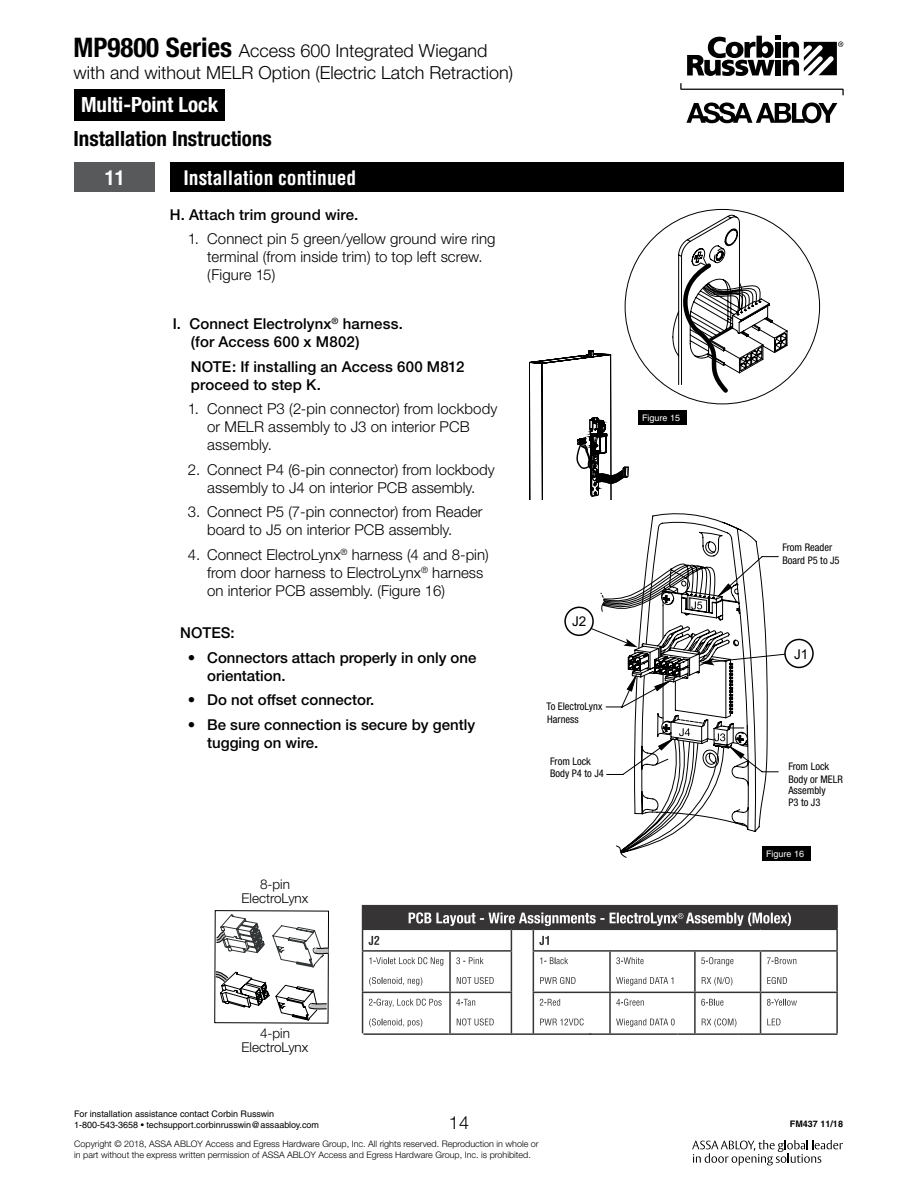
<style>
.page{position:relative;width:918px;height:1188px;background:#fff}
.page>*{position:absolute;margin:0;border:0;box-sizing:border-box;transform-origin:0 0}
.t1{font:700 condensed 21px "Helvetica Neue";color:#000}
.t2{font:700 condensed 21px "Helvetica Neue";color:#fff}
.t3{font:700 condensed 19.5px "Helvetica";color:#fff}
.t4{font:300 18px/21.6px "Helvetica Neue";color:#000}
.t5{font:300 15px/18px "Helvetica Neue";color:#000}
.t6{font:500 15px/18px "Helvetica Neue";color:#000}
.t7{font:300 13.5px/13.5px "Helvetica Neue";color:#000;text-align:center}
.t8{font:13.5px "Arial";color:#000}
.t9{font:condensed 10.5px/12.6px "Helvetica Neue";color:#000}
.t10{font:300 9px/10.8px "Helvetica Neue";color:#000}
.t11{font:9px/10.8px "Helvetica";color:#000}
.t12{font:9px "Helvetica";color:#fff}
.t13{font:700 9px "Helvetica";color:#000}
.s1{font-weight:700;font-stretch:condensed;font-size:27px}
</style>
<div class="page">
<svg style="left:680px;top:83px;width:164px;height:12px"></svg>
<svg style="left:686px;top:102px;width:151px;height:21px"></svg>
<svg style="left:687px;top:36px;width:156px;height:40px"></svg>
<div style="left:74px;top:89px;width:151px;height:32px;background:#000"></div>
<svg style="left:692px;top:1140px;width:151px;height:25px"></svg>
<svg style="left:529px;top:350px;width:100px;height:150px"></svg>
<div style="left:638px;top:410px;width:48px;height:15px;background:#000"></div>
<div style="left:762px;top:846px;width:48px;height:15px;background:#000"></div>
<div style="left:74px;top:162px;width:81px;height:30px;background:#58595b"></div>
<div style="left:170px;top:162px;width:674px;height:30px;background:#000"></div>
<svg style="left:672px;top:214px;width:116px;height:183px"></svg>
<svg style="left:574px;top:513px;width:221px;height:345px"></svg>
<div style="left:785px;top:639px;width:28px;height:28px;background:#fff;border-radius:50%"></div>
<div style="left:784px;top:639px;width:30px;height:29px;border:2px solid #000;border-radius:50%"></div>
<div style="left:565px;top:607px;width:28px;height:28px;background:#fff;border-radius:50%"></div>
<div style="left:564px;top:607px;width:30px;height:29px;border:2px solid #000;border-radius:50%"></div>
<svg style="left:214px;top:910px;width:115px;height:114px"></svg>
<hr style="left:589px;top:1033px;width:88px;height:2px;background:#373435">
<hr style="left:677px;top:1033px;width:62px;height:2px;background:#373435">
<hr style="left:739px;top:1033px;width:22px;height:2px;background:#373435">
<hr style="left:761px;top:1033px;width:76px;height:2px;background:#373435">
<hr style="left:363px;top:1033px;width:85px;height:2px;background:#373435">
<hr style="left:448px;top:1033px;width:66px;height:2px;background:#373435">
<hr style="left:514px;top:1033px;width:77px;height:2px;background:#373435">
<div style="left:363px;top:906px;width:474px;height:23px;background:#373435"></div>
<hr style="left:362px;top:905px;width:88px;height:1px;background:#373435">
<hr style="left:450px;top:905px;width:61px;height:1px;background:#373435">
<svg style="left:511px;top:905px;width:22px;height:1px"></svg>
<hr style="left:533px;top:905px;width:77px;height:1px;background:#373435">
<hr style="left:610px;top:905px;width:85px;height:1px;background:#373435">
<hr style="left:695px;top:905px;width:66px;height:1px;background:#373435">
<hr style="left:761px;top:905px;width:77px;height:1px;background:#373435">
<hr style="left:836px;top:906px;width:2px;height:23px;background:#373435">
<hr style="left:362px;top:929px;width:88px;height:1px;background:#373435">
<svg style="left:362px;top:906px;width:1px;height:44px"></svg>
<hr style="left:761px;top:929px;width:77px;height:1px;background:#373435">
<hr style="left:836px;top:930px;width:2px;height:20px;background:#373435">
<hr style="left:362px;top:950px;width:88px;height:2px;background:#373435">
<hr style="left:362px;top:952px;width:1px;height:40px;background:#373435">
<hr style="left:450px;top:950px;width:62px;height:2px;background:#373435">
<hr style="left:449px;top:952px;width:2px;height:40px;background:#373435">
<hr style="left:511px;top:952px;width:1px;height:40px;background:#373435">
<hr style="left:533px;top:950px;width:77px;height:2px;background:#373435">
<hr style="left:533px;top:952px;width:1px;height:40px;background:#373435">
<hr style="left:610px;top:950px;width:85px;height:2px;background:#373435">
<hr style="left:609px;top:952px;width:2px;height:40px;background:#373435">
<hr style="left:695px;top:950px;width:66px;height:2px;background:#373435">
<hr style="left:694px;top:952px;width:2px;height:40px;background:#373435">
<hr style="left:761px;top:950px;width:77px;height:2px;background:#373435">
<hr style="left:760px;top:952px;width:1px;height:40px;background:#373435">
<hr style="left:836px;top:952px;width:2px;height:40px;background:#373435">
<hr style="left:362px;top:992px;width:88px;height:1px;background:#373435">
<hr style="left:362px;top:993px;width:1px;height:40px;background:#373435">
<hr style="left:450px;top:992px;width:62px;height:1px;background:#373435">
<hr style="left:449px;top:993px;width:2px;height:40px;background:#373435">
<hr style="left:511px;top:993px;width:1px;height:40px;background:#373435">
<hr style="left:533px;top:992px;width:77px;height:1px;background:#373435">
<hr style="left:533px;top:993px;width:1px;height:40px;background:#373435">
<hr style="left:610px;top:992px;width:85px;height:1px;background:#373435">
<hr style="left:609px;top:993px;width:2px;height:40px;background:#373435">
<hr style="left:695px;top:992px;width:66px;height:1px;background:#373435">
<hr style="left:694px;top:993px;width:2px;height:40px;background:#373435">
<hr style="left:761px;top:992px;width:77px;height:1px;background:#373435">
<hr style="left:760px;top:993px;width:1px;height:40px;background:#373435">
<hr style="left:836px;top:993px;width:2px;height:40px;background:#373435">
<svg style="left:369px;top:936px;width:10px;height:9px"></svg>
<svg style="left:409px;top:912px;width:382px;height:38px"></svg>
<svg style="left:369px;top:957px;width:74px;height:9px"></svg>
<svg style="left:369px;top:977px;width:53px;height:9px"></svg>
<svg style="left:456px;top:957px;width:27px;height:7px"></svg>
<svg style="left:457px;top:977px;width:37px;height:7px"></svg>
<svg style="left:540px;top:957px;width:28px;height:7px"></svg>
<svg style="left:540px;top:977px;width:36px;height:7px"></svg>
<svg style="left:616px;top:957px;width:28px;height:7px"></svg>
<svg style="left:616px;top:977px;width:57px;height:9px"></svg>
<svg style="left:701px;top:957px;width:32px;height:9px"></svg>
<svg style="left:702px;top:977px;width:30px;height:9px"></svg>
<svg style="left:767px;top:957px;width:29px;height:7px"></svg>
<svg style="left:767px;top:977px;width:20px;height:7px"></svg>
<svg style="left:369px;top:999px;width:73px;height:8px"></svg>
<svg style="left:369px;top:1018px;width:53px;height:9px"></svg>
<svg style="left:456px;top:999px;width:19px;height:7px"></svg>
<svg style="left:457px;top:1018px;width:37px;height:8px"></svg>
<svg style="left:540px;top:999px;width:20px;height:7px"></svg>
<svg style="left:540px;top:1018px;width:44px;height:8px"></svg>
<svg style="left:616px;top:999px;width:28px;height:7px"></svg>
<svg style="left:616px;top:1019px;width:59px;height:8px"></svg>
<svg style="left:701px;top:999px;width:22px;height:7px"></svg>
<svg style="left:702px;top:1018px;width:34px;height:9px"></svg>
<svg style="left:767px;top:999px;width:30px;height:7px"></svg>
<svg style="left:767px;top:1019px;width:14px;height:6px"></svg>
<p class="t4" style="left:73px;top:40px;width:441px"><span class="s1">MP9800 Series</span> Access 600 Integrated Wiegand with and without MELR Option (Electric Latch Retraction)</p>
<h1 class="t2" style="left:81px;top:92px;width:139px">Multi-Point Lock</h1>
<h1 class="t1" style="left:73px;top:126px;width:200px">Installation Instructions</h1>
<h2 class="t3" style="left:105px;top:165px;width:21px">11</h2>
<h2 class="t3" style="left:183px;top:165px;width:174px">Installation continued</h2>
<p class="t6" style="left:170px;top:206px;width:190px">H. Attach trim ground wire.</p>
<p class="t5" style="left:207px;top:230px;width:290px;text-indent:-20px">1. Connect pin 5 green/yellow ground wire ring terminal (from inside trim) to top left screw. (Figure 15)</p>
<p class="t6" style="left:191px;top:315px;width:214px;text-indent:-18px">I. Connect Electrolynx<sup>®</sup> harness. (for Access 600 x M802)</p>
<p class="t6" style="left:191px;top:357px;width:275px">NOTE: If installing an Access 600 M812 proceed to step K.</p>
<p class="t5" style="left:207px;top:400px;width:292px;text-indent:-20px">1. Connect P3 (2-pin connector) from lockbody or MELR assembly to J3 on interior PCB assembly.</p>
<p class="t5" style="left:188px;top:460px;width:309px;text-align:center">2. Connect P4 (6-pin connector) from lockbody assembly to J4 on interior PCB assembly.</p>
<p class="t5" style="left:207px;top:503px;width:277px;text-indent:-20px">3. Connect P5 (7-pin connector) from Reader board to J5 on interior PCB assembly.</p>
<p class="t5" style="left:207px;top:545px;width:283px;text-indent:-19px">4. Connect ElectroLynx<sup>®</sup> harness (4 and 8-pin) from door harness to ElectroLynx<sup>®</sup> harness on interior PCB assembly. (Figure 16)</p>
<p class="t6" style="left:180px;top:624px;width:56px">NOTES:</p>
<p class="t6" style="left:207px;top:648px;width:271px;text-indent:-20px">• Connectors attach properly in only one orientation.</p>
<p class="t6" style="left:188px;top:691px;width:188px">• Do not offset connector.</p>
<p class="t6" style="left:207px;top:715px;width:269px;text-indent:-20px">• Be sure connection is secure by gently tugging on wire.</p>
<p class="t8" style="left:572px;top:614px;width:16px">J2</p>
<p class="t9" style="left:546px;top:700px;width:57px">To ElectroLynx<br>Harness</p>
<p class="t9" style="left:550px;top:755px;width:55px">From Lock<br>Body P4 to J4</p>
<p class="t12" style="left:642px;top:413px;width:40px">Figure 15</p>
<p class="t7" style="left:242px;top:878px;width:68px">8-pin<br>ElectroLynx</p>
<p class="t7" style="left:242px;top:1026px;width:68px">4-pin<br>ElectroLynx</p>
<p class="t11" style="left:74px;top:1108px;width:246px">For installation assistance contact Corbin Russwin<br>1-800-543-3658 • techsupport.corbinrusswin@assaabloy.com</p>
<p class="t4" style="left:449px;top:1111px;width:22px">14</p>
<p class="t10" style="left:74px;top:1139px;width:466px">Copyright © 2018, ASSA ABLOY Access and Egress Hardware Group, Inc. All rights reserved. Reproduction in whole or in part without the express written permission of ASSA ABLOY Access and Egress Hardware Group, Inc. is prohibited.</p>
<p class="t9" style="left:782px;top:541px;width:59px">From Reader<br>Board P5 to J5</p>
<p class="t8" style="left:794px;top:646px;width:16px">J1</p>
<p class="t9" style="left:788px;top:760px;width:56px">From Lock<br>Body or MELR</p>
<p class="t9" style="left:788px;top:785px;width:39px;line-height:11.7px">Assembly<br>P3 to J3</p>
<p class="t12" style="left:766px;top:849px;width:40px">Figure 16</p>
<p class="t13" style="left:790px;top:1119px;width:55px">FM437 11/18</p>
</div>
